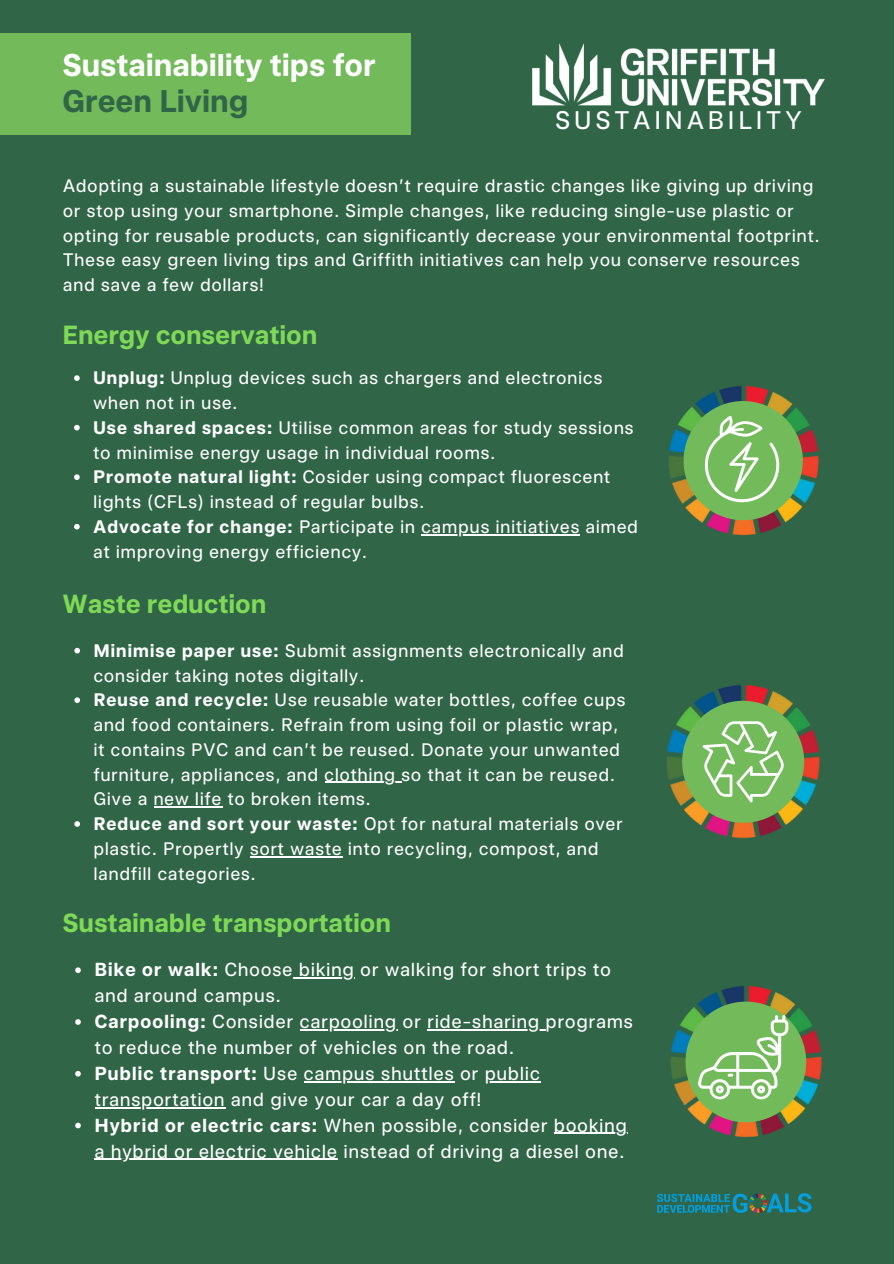
<style>
.page{position:relative;width:894px;height:1264px;background:#fff}
.page>*{position:absolute;margin:0;border:0;box-sizing:border-box;transform-origin:0 0}
.t1{font:700 31.2px/36px "Griffith Sans Display";letter-spacing:.02em;color:#fff}
.t2{font:700 26.1px "Griffith Sans Display";letter-spacing:.02em;color:#7ed957}
.t3{font:25.35px "Griffith Sans Display";letter-spacing:.175em;color:#fff}
.t4{font:18.75px/25.8px "Griffith Sans Display";letter-spacing:.065em;color:#fff}
.t5{font:18px/24.8px "Griffith Sans Display";letter-spacing:.065em;color:#fff}
.s1{color:#306547}
.s2{font-weight:700}
</style>
<div class="page">
<div style="left:0;top:0;width:893px;height:1263px;background:#306547"></div>
<img style="left:532px;top:43px;width:292px;height:62px">
<div style="left:0;top:33px;width:410px;height:101px;background:#72ba5a"></div>
<img style="left:669px;top:385px;width:150px;height:151px">
<svg style="left:683px;top:401px;width:119px;height:119px;background:#7eb364"></svg>
<img style="left:667px;top:684px;width:153px;height:155px">
<svg style="left:682px;top:700px;width:121px;height:122px;background:#7fb465"></svg>
<img style="left:671px;top:985px;width:151px;height:153px">
<svg style="left:685px;top:1001px;width:120px;height:121px;background:#81b568"></svg>
<img style="left:657px;top:1193px;width:155px;height:20px">
<svg style="left:74px;top:375px;width:6px;height:6px"></svg>
<svg style="left:74px;top:425px;width:6px;height:5px"></svg>
<svg style="left:74px;top:474px;width:6px;height:6px"></svg>
<svg style="left:74px;top:524px;width:6px;height:5px"></svg>
<hr style="left:421px;top:534px;width:159px;height:1px;background:#fff">
<svg style="left:74px;top:648px;width:6px;height:5px"></svg>
<svg style="left:74px;top:697px;width:6px;height:6px"></svg>
<hr style="left:324px;top:781px;width:77px;height:2px;background:#fff">
<hr style="left:154px;top:806px;width:68px;height:1px;background:#fff">
<svg style="left:74px;top:821px;width:6px;height:5px"></svg>
<hr style="left:250px;top:856px;width:92px;height:1px;background:#fff">
<svg style="left:75px;top:967px;width:6px;height:6px"></svg>
<hr style="left:293px;top:977px;width:62px;height:1px;background:#fff">
<svg style="left:75px;top:1019px;width:6px;height:5px"></svg>
<hr style="left:300px;top:1029px;width:97px;height:1px;background:#fff">
<hr style="left:427px;top:1029px;width:119px;height:1px;background:#fff">
<svg style="left:75px;top:1071px;width:6px;height:5px"></svg>
<hr style="left:304px;top:1081px;width:150px;height:1px;background:#fff">
<hr style="left:485px;top:1081px;width:55px;height:1px;background:#fff">
<hr style="left:95px;top:1106px;width:130px;height:2px;background:#fff">
<svg style="left:75px;top:1122px;width:6px;height:6px"></svg>
<hr style="left:554px;top:1132px;width:74px;height:1px;background:#fff">
<hr style="left:95px;top:1158px;width:243px;height:1px;background:#fff">
<p class="t1" style="left:63px;top:47px;width:314px">Sustainability tips for<br><span class="s1">Green Living</span></p>
<p class="t3" style="left:555px;top:105px;width:248px">SUSTAINABILITY</p>
<p class="t5" style="left:63px;top:173px;width:757px">Adopting a sustainable lifestyle doesn’t require drastic changes like giving up driving or stop using your smartphone. Simple changes, like reducing single-use plastic or opting for reusable products, can significantly decrease your environmental footprint.<br>These easy green living tips and Griffith initiatives can help you conserve resources and save a few dollars!</p>
<p class="t2" style="left:63px;top:319px;width:255px">Energy conservation</p>
<h3 class="t5" style="left:93px;top:365px;width:510px"><span class="s2">Unplug:</span> Unplug devices such as chargers and electronics when not in use.</h3>
<p class="t5" style="left:93px;top:415px;width:541px"><span class="s2">Use shared spaces:</span> Utilise common areas for study sessions to minimise energy usage in individual rooms.</p>
<p class="t5" style="left:93px;top:464px;width:518px"><span class="s2">Promote natural light:</span> Cosider using compact fluorescent lights (CFLs) instead of regular bulbs.</p>
<p class="t5" style="left:93px;top:514px;width:545px"><span class="s2">Advocate for change:</span> Participate in campus initiatives aimed</p>
<p class="t5" style="left:93px;top:539px;width:275px">at improving energy efficiency.</p>
<p class="t2" style="left:63px;top:588px;width:205px">Waste reduction</p>
<p class="t5" style="left:94px;top:638px;width:531px"><span class="s2">Minimise paper use:</span> Submit assignments electronically and consider taking notes digitally.</p>
<h3 class="t5" style="left:94px;top:687px;width:533px"><span class="s2">Reuse and recycle:</span> Use reusable water bottles, coffee cups and food containers. Refrain from using foil or plastic wrap, it contains PVC and can’t be reused. Donate your unwanted furniture, appliances, and clothing so that it can be reused.</h3>
<p class="t5" style="left:94px;top:786px;width:530px">Give a new life to broken items.<br><span class="s2">Reduce and sort your waste:</span> Opt for natural materials over plastic. Propertly sort waste into recycling, compost, and</p>
<p class="t5" style="left:94px;top:861px;width:163px">landfill categories.</p>
<p class="t2" style="left:63px;top:907px;width:329px">Sustainable transportation</p>
<p class="t4" style="left:95px;top:956px;width:517px"><span class="s2">Bike or walk:</span> Choose biking or walking for short trips to</p>
<p class="t4" style="left:95px;top:982px;width:539px">and around campus.<br><span class="s2">Carpooling:</span> Consider carpooling or ride-sharing programs</p>
<p class="t4" style="left:95px;top:1034px;width:446px">to reduce the number of vehicles on the road.<br><span class="s2">Public transport:</span> Use campus shuttles or public</p>
<p class="t4" style="left:95px;top:1086px;width:533px">transportation and give your car a day off!<br><span class="s2">Hybrid or electric cars:</span> When possible, consider booking a hybrid or electric vehicle instead of driving a diesel one.</p>
</div>
